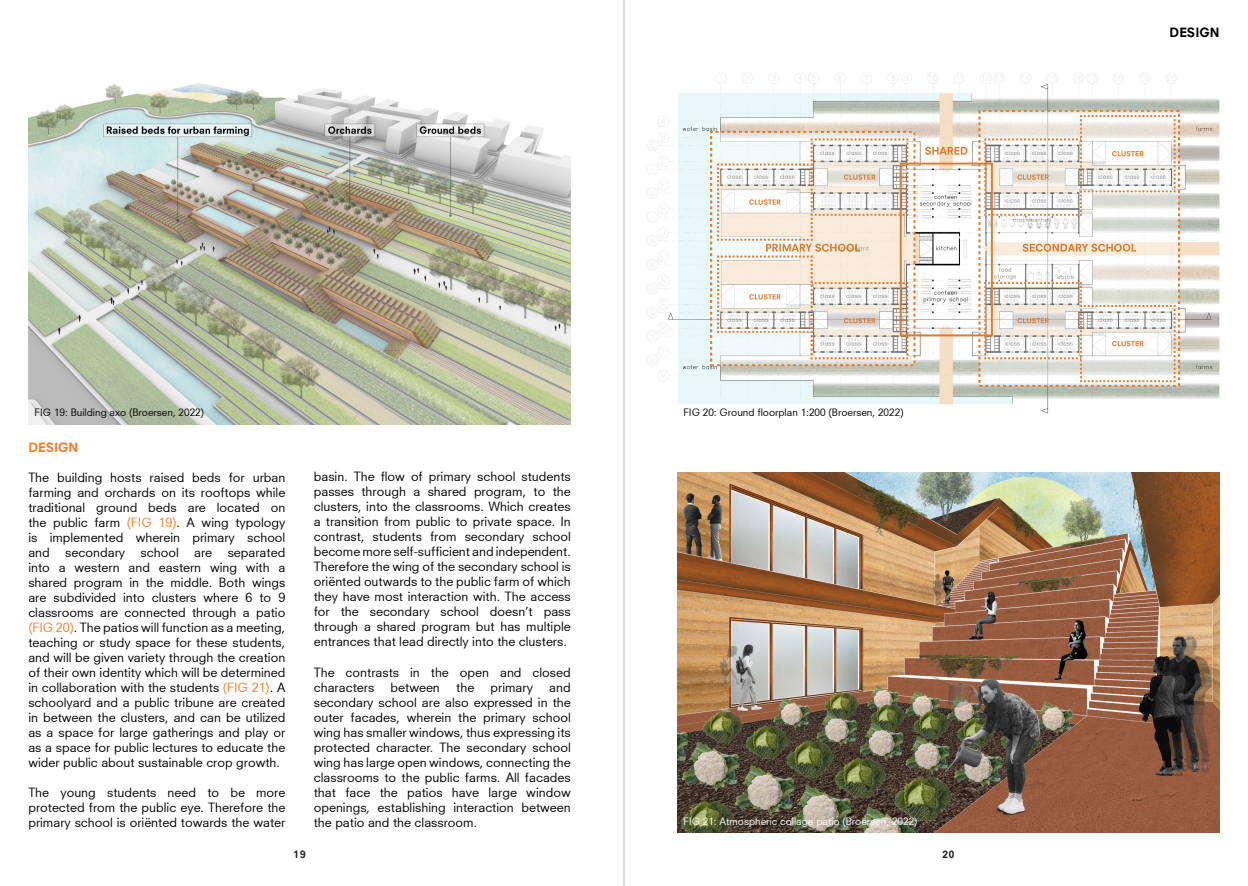
<style>
.page{position:relative;width:1248px;height:886px;background:#fff}
.page>*{position:absolute;margin:0;border:0;box-sizing:border-box;transform-origin:0 0}
.text__Neuzeits__10pt{font:12.5px/15px "Neuzeit S";color:#000;text-align:justify}
.text__Neuzeits__10pt-2{font:12.5px "Neuzeit S Heavy";color:#f47e27}
.text__NeuzeitsHeavy{font:12.5px "Neuzeit S Heavy";color:#000}
.subtitle__Neuzeits{font:10px "Neuzeit S";color:#000}
.subtitle__Neuzeits-2{font:10px "Neuzeit S";color:#fff}
.t1{font:10px "Neuzeit S Heavy";color:#231f20}
.s1{color:#f47e27}
</style>
<div class="page">
<hr style="left:623px;top:0;width:1px;height:886px;background:#bcbdc0">
<img style="left:28px;top:83px;width:542px;height:341px">
<img style="left:647px;top:73px;width:572px;height:341px">
<img style="left:677px;top:472px;width:542px;height:361px">
<p class="subtitle__Neuzeits" style="left:35px;top:406px;width:171px">FIG 19: Building axo (Broersen, 2022)</p>
<p class="subtitle__Neuzeits" style="left:683px;top:406px;width:222px">FIG 20: Ground floorplan 1:200 (Broersen, 2022)</p>
<p class="text__Neuzeits__10pt-2" style="left:28px;top:440px;width:51px">DESIGN</p>
<p class="text__Neuzeits__10pt" style="left:28px;top:470px;width:258px">The building hosts raised beds for urban farming and orchards on its rooftops while traditional ground beds are located on the public farm <span class="s1">(FIG 19)</span>. A wing typology is implemented wherein primary school and secondary school are separated into a western and eastern wing with a shared program in the middle. Both wings are subdivided into clusters where 6 to 9 classrooms are connected through a patio <span class="s1">(FIG 20)</span>. The patios will function as a meeting, teaching or study space for these students, and will be given variety through the creation of their own identity which will be determined in collaboration with the students <span class="s1">(FIG 21)</span>. A schoolyard and a public tribune are created in between the clusters, and can be utilized as a space for large gatherings and play or as a space for public lectures to educate the wider public about sustainable crop growth.</p>
<p class="text__Neuzeits__10pt" style="left:28px;top:785px;width:258px">The young students need to be more protected from the public eye. Therefore the primary school is oriënted towards the water</p>
<p class="text__Neuzeits__10pt" style="left:314px;top:469px;width:258px">basin. The flow of primary school students passes through a shared program, to the clusters, into the classrooms. Which creates a transition from public to private space. In contrast, students from secondary school become more self-sufficient and independent.<br>Therefore the wing of the secondary school is oriënted outwards to the public farm of which they have most interaction with. The access for the secondary school doesn’t pass through a shared program but has multiple entrances that lead directly into the clusters.</p>
<p class="text__Neuzeits__10pt" style="left:314px;top:664px;width:258px">The contrasts in the open and closed characters</p>
<p class="text__Neuzeits__10pt" style="left:314px;top:679px;width:258px;text-indent:235px">and secondary school are also expressed in the outer facades, wherein the primary school wing has smaller windows, thus expressing its protected character. The secondary school wing has large open windows, connecting the classrooms to the public farms. All facades that face the patios have large window openings, establishing interaction between the patio and the classroom.</p>
<p class="text__Neuzeits__10pt" style="left:390px;top:679px;width:51px">between</p>
<p class="text__Neuzeits__10pt" style="left:456px;top:679px;width:20px">the</p>
<p class="text__Neuzeits__10pt" style="left:490px;top:679px;width:44px">primary</p>
<p class="subtitle__Neuzeits-2" style="left:683px;top:815px;width:236px">FIG 21: Atmospheric collage patio (Broersen, 2022)</p>
<p class="t1" style="left:293px;top:848px;width:14px">19</p>
<p class="t1" style="left:942px;top:848px;width:14px">20</p>
<p class="text__NeuzeitsHeavy" style="left:1169px;top:24px;width:51px">DESIGN</p>
</div>
